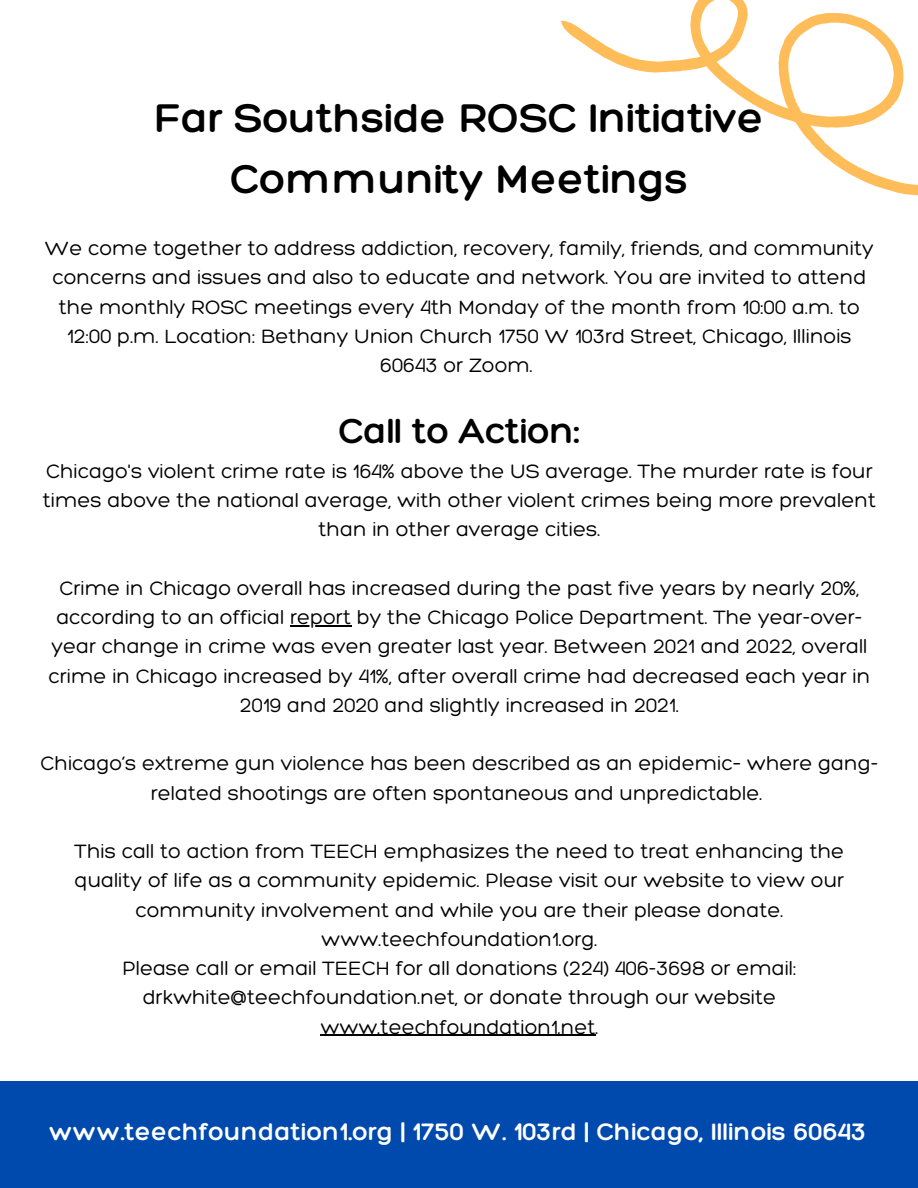
<style>
.page{position:relative;width:918px;height:1188px;background:#fff}
.page>*{position:absolute;margin:0;border:0;box-sizing:border-box;transform-origin:0 0}
.t1{font:300 43.5px/60.8px "Hero";color:#000;text-align:center}
.t2{font:300 37.5px "Hero";color:#000}
.t3{font:300 25.8px "Hero";letter-spacing:.015em;color:#fff}
.t4{font:300 21px/29.2px "Hero";color:#000;text-align:center}
</style>
<div class="page">
<div style="left:0;top:1081px;width:918px;height:107px;background:#004aad"></div>
<svg style="left:561px;top:0;width:357px;height:195px"></svg>
<hr style="left:290px;top:625px;width:61px;height:1px;background:#000">
<hr style="left:320px;top:1035px;width:276px;height:1px;background:#000">
<p class="t1" style="left:155px;top:87px;width:611px">Far Southside ROSC Initiative<br>Community Meetings</p>
<p class="t4" style="left:45px;top:233px;width:830px">We come together to address addiction, recovery, family, friends, and community concerns and issues and also to educate and network. You are invited to attend the monthly ROSC meetings every 4th Monday of the month from 10:00 a.m. to 12:00 p.m. Location: Bethany Union Church 1750 W 103rd Street, Chicago, Illinois 60643 or Zoom.</p>
<p class="t2" style="left:339px;top:407px;width:243px">Call to Action:</p>
<p class="t4" style="left:43px;top:456px;width:835px">Chicago's violent crime rate is 164% above the US average. The murder rate is four times above the national average, with other violent crimes being more prevalent than in other average cities.</p>
<p class="t4" style="left:49px;top:573px;width:823px">Crime in Chicago overall has increased during the past five years by nearly 20%, according to an official report by the Chicago Police Department. The year-over&shy;year change in crime was even greater last year. Between 2021 and 2022, overall crime in Chicago increased by 41%, after overall crime had decreased each year in 2019 and 2020 and slightly increased in 2021.</p>
<p class="t4" style="left:41px;top:748px;width:839px">Chicago’s extreme gun violence has been described as an epidemic– where gang&shy;related shootings are often spontaneous and unpredictable.</p>
<p class="t4" style="left:75px;top:836px;width:771px">This call to action from TEECH emphasizes the need to treat enhancing the quality of life as a community epidemic. Please visit our website to view our community involvement and while you are their please donate. www.teechfoundation1.org.</p>
<p class="t4" style="left:122px;top:953px;width:676px">Please call or email TEECH for all donations (224) 406-3698 or email: drkwhite@teechfoundation.net, or donate through our website www.teechfoundation1.net.</p>
<p class="t3" style="left:49px;top:1115px;width:819px">www.teechfoundation1.org | 1750 W. 103rd | Chicago, Illinois 60643</p>
</div>
